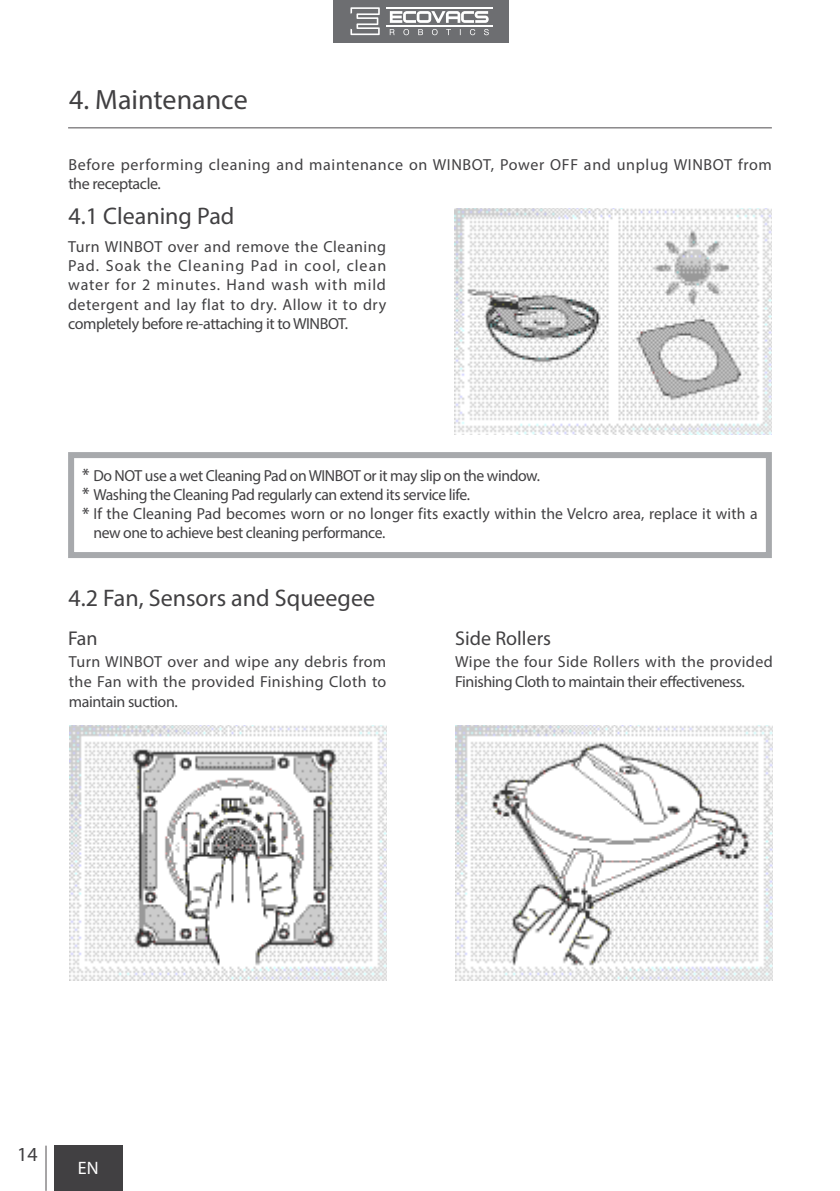
<style>
.page{position:relative;width:840px;height:1191px;background:#fff}
.page>*{position:absolute;margin:0;border:0;box-sizing:border-box;transform-origin:0 0}
.t1{font:28px "Myriad Pro";color:#414042}
.t2{font:24px "Myriad Pro";color:#414042}
.t3{font:20px "Myriad Pro";color:#414042}
.t4{font:18px "Myriad Pro";color:#fff}
.t5{font:16px/19.2px "Myriad Pro";letter-spacing:-.02em;color:#414042;text-align:justify}
.t6{font:16px/19.2px "Myriad Pro";letter-spacing:.04em;color:#414042}
.t7{font:16px "Myriad Pro";letter-spacing:.005em;color:#414042}
.s1{font-family:"Adobe Heiti Std"}
</style>
<div class="page">
<div style="left:333px;top:0;width:176px;height:43px;background:#6d6e71"></div>
<svg style="left:350px;top:7px;width:29px;height:28px"></svg>
<svg style="left:389px;top:11px;width:99px;height:12px"></svg>
<hr style="left:386px;top:25px;width:106px;height:2px;background:#fff">
<hr style="left:386px;top:7px;width:106px;height:2px;background:#fff">
<svg style="left:389px;top:29px;width:99px;height:6px"></svg>
<hr style="left:46px;top:1145px;width:1px;height:45px;background:#504d4f">
<div style="left:54px;top:1145px;width:68px;height:46px;background:#414042"></div>
<hr style="left:68px;top:127px;width:703px;height:1px;background:#504d4f">
<div style="left:68px;top:452px;width:703px;height:106px;border:6px solid #a7a9ac"></div>
<img style="left:454px;top:209px;width:317px;height:226px">
<img style="left:455px;top:725px;width:317px;height:255px">
<img style="left:69px;top:725px;width:317px;height:255px">
<h1 class="t1" style="left:69px;top:82px;width:180px">4. Maintenance</h1>
<p class="t6" style="left:68px;top:154px;width:704px">Before performing cleaning and maintenance on WINBOT, Power OFF and unplug WINBOT from the receptacle.</p>
<h2 class="t2" style="left:68px;top:201px;width:167px">4.1 Cleaning Pad</h2>
<p class="t5" style="left:68px;top:237px;width:319px">Turn WINBOT over and remove the Cleaning Pad. Soak the Cleaning Pad in cool, clean water for 2 minutes. Hand wash with mild detergent and lay flat to dry. Allow it to dry completely before re-attaching it to WINBOT.</p>
<p class="t5" style="left:82px;top:465px;width:459px"><span class="s1">*</span> Do NOT use a wet Cleaning Pad on WINBOT or it may slip on the window.</p>
<p class="t5" style="left:82px;top:484px;width:389px"><span class="s1">*</span> Washing the Cleaning Pad regularly can extend its service life.</p>
<p class="t7" style="left:82px;top:504px;width:676px"><span class="s1">*</span> If the Cleaning Pad becomes worn or no longer fits exactly within the Velcro area, replace it with a</p>
<p class="t5" style="left:93px;top:523px;width:293px">new one to achieve best cleaning performance.</p>
<h2 class="t2" style="left:68px;top:583px;width:308px">4.2 Fan, Sensors and Squeegee</h2>
<p class="t3" style="left:68px;top:625px;width:31px">Fan</p>
<p class="t3" style="left:455px;top:625px;width:97px">Side Rollers</p>
<p class="t5" style="left:69px;top:652px;width:319px;line-height:20px">Turn WINBOT over and wipe any debris from the Fan with the provided Finishing Cloth to maintain suction.</p>
<p class="t5" style="left:455px;top:652px;width:319px;line-height:20px">Wipe the four Side Rollers with the provided<br>Finishing Cloth to maintain their effectiveness.</p>
<p class="t3" style="left:17px;top:1142px;width:22px">14</p>
<p class="t4" style="left:64px;top:1156px;width:47px">FR-CA</p>
<p class="t4" style="left:78px;top:1157px;width:22px">EN</p>
</div>
